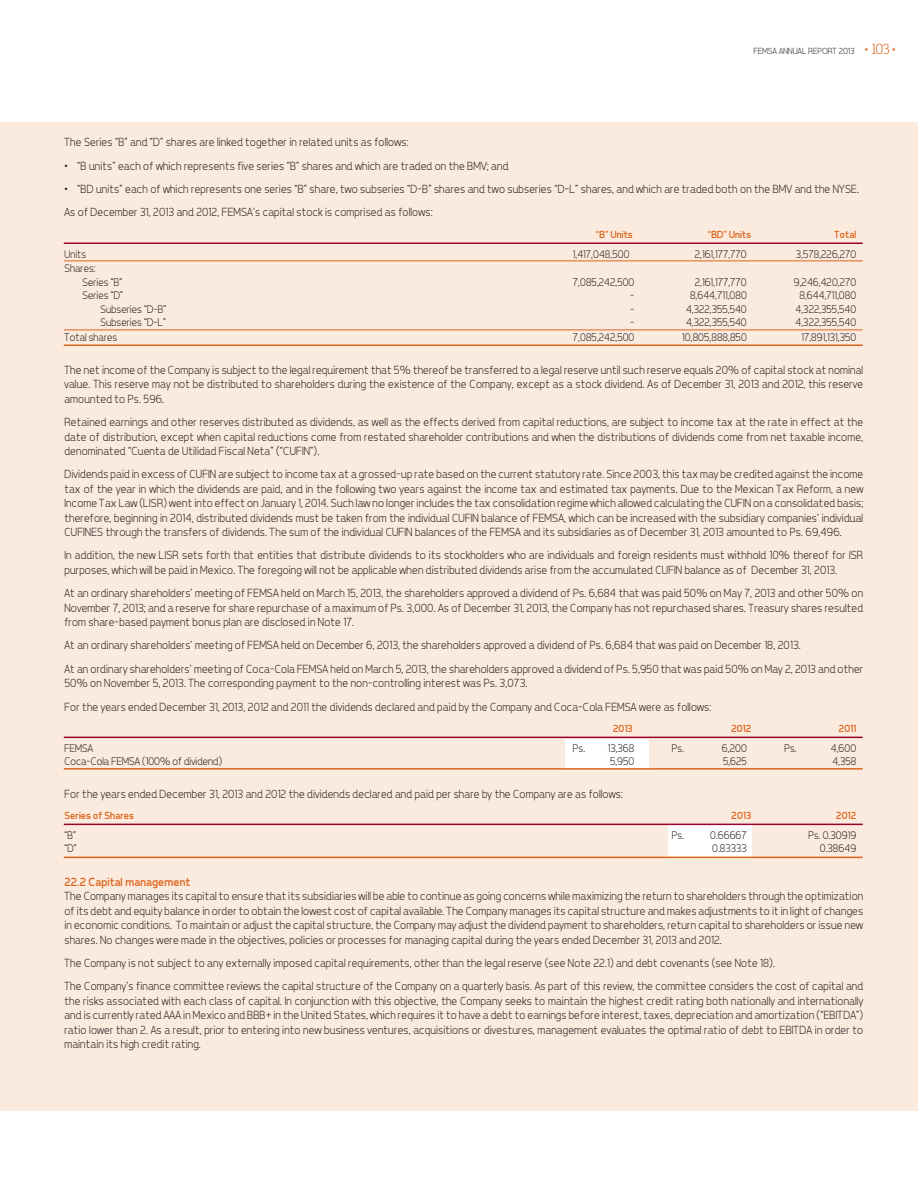
<style>
.page{position:relative;width:918px;height:1188px;background:#fff}
.page>*{position:absolute;margin:0;border:0;box-sizing:border-box;transform-origin:0 0}
.t1{font:300 12px/14.4px "Tepeno Sans";color:#231f20;text-align:justify}
.t2{font:12px "Tepeno Sans";color:#dc641c}
.t3{font:300 11.25px/13.5px "Tepeno Sans";letter-spacing:-.01em;color:#231f20}
.t4{font:10.5px "Tepeno Sans";letter-spacing:-.01em;color:#dc641c}
.t5{font:300 9px "Tepeno Sans";color:#231f20}
.s1{font-family:"Nilland";font-weight:400;font-size:15px;color:#dc641c}
</style>
<div class="page">
<div style="left:0;top:122px;width:918px;height:989px;background:#fbebde"></div>
<div style="left:668px;top:824px;width:83px;height:33px;background:#fff"></div>
<div style="left:566px;top:739px;width:83px;height:30px;background:#fff"></div>
<hr style="left:64px;top:243px;width:799px;height:1px;background:#98012d">
<hr style="left:64px;top:261px;width:799px;height:1px;background:#dc641c">
<hr style="left:64px;top:330px;width:799px;height:1px;background:#dc641c">
<hr style="left:64px;top:345px;width:799px;height:1px;background:#dc641c">
<hr style="left:64px;top:737px;width:799px;height:1px;background:#98012d">
<hr style="left:64px;top:768px;width:799px;height:2px;background:#dc641c">
<hr style="left:64px;top:824px;width:799px;height:1px;background:#98012d">
<hr style="left:64px;top:857px;width:799px;height:1px;background:#dc641c">
<p class="t5" style="left:753px;top:46px;width:146px">FEMSA ANNUAL REPORT 2013 <span class="s1">•103•</span></p>
<p class="t1" style="left:64px;top:135px;width:346px">The Series “B” and “D” shares are linked together in related units as follows:</p>
<p class="t1" style="left:64px;top:158px;width:446px">• “B units” each of which represents five series “B” shares and which are traded on the BMV; and</p>
<p class="t1" style="left:64px;top:177px;width:796px;line-height:23.4px">• “BD units” each of which represents one series “B” share, two subseries “D-B” shares and two subseries “D-L” shares, and which are traded both on the BMV and the NYSE.<br>As of December 31, 2013 and 2012, FEMSA’s capital stock is comprised as follows:</p>
<p class="t4" style="left:595px;top:228px;width:39px">“B” Units</p>
<p class="t4" style="left:707px;top:228px;width:45px">“BD” Units</p>
<p class="t4" style="left:834px;top:228px;width:24px">Total</p>
<p class="t3" style="left:64px;top:247px;width:24px">Units</p>
<p class="t3" style="left:572px;top:247px;width:58px">1,417,048,500</p>
<p class="t3" style="left:694px;top:247px;width:54px">2,161,177,770</p>
<p class="t3" style="left:795px;top:247px;width:62px">3,578,226,270</p>
<p class="t3" style="left:82px;top:262px;width:42px;text-indent:-18px">Shares:<br>Series “B”</p>
<p class="t3" style="left:572px;top:275px;width:63px">7,085,242,500</p>
<p class="t3" style="left:694px;top:275px;width:54px">2,161,177,770</p>
<p class="t3" style="left:793px;top:275px;width:64px">9,246,420,270</p>
<p class="t3" style="left:82px;top:289px;width:42px">Series “D”</p>
<p class="t3" style="left:629px;top:289px;width:6px">-</p>
<p class="t3" style="left:689px;top:289px;width:59px">8,644,711,080</p>
<p class="t3" style="left:799px;top:289px;width:59px">8,644,711,080</p>
<p class="t3" style="left:100px;top:302px;width:68px">Subseries “D-B”</p>
<p class="t3" style="left:629px;top:302px;width:6px">-</p>
<p class="t3" style="left:685px;top:302px;width:62px">4,322,355,540</p>
<p class="t3" style="left:795px;top:302px;width:62px">4,322,355,540</p>
<p class="t3" style="left:100px;top:316px;width:67px">Subseries “D-L”</p>
<p class="t3" style="left:629px;top:316px;width:6px">-</p>
<p class="t3" style="left:685px;top:316px;width:62px">4,322,355,540</p>
<p class="t3" style="left:795px;top:316px;width:62px">4,322,355,540</p>
<p class="t3" style="left:64px;top:331px;width:55px">Total shares</p>
<p class="t3" style="left:572px;top:331px;width:63px">7,085,242,500</p>
<p class="t3" style="left:682px;top:331px;width:66px">10,805,888,850</p>
<p class="t3" style="left:801px;top:331px;width:57px">17,891,131,350</p>
<p class="t1" style="left:64px;top:362px;width:800px">The net income of the Company is subject to the legal requirement that 5% thereof be transferred to a legal reserve until such reserve equals 20% of capital stock at nominal value. This reserve may not be distributed to shareholders during the existence of the Company, except as a stock dividend. As of December 31, 2013 and 2012, this reserve amounted to Ps. 596.</p>
<p class="t1" style="left:64px;top:415px;width:800px">Retained earnings and other reserves distributed as dividends, as well as the effects derived from capital reductions, are subject to income tax at the rate in effect at the date of distribution, except when capital reductions come from restated shareholder contributions and when the distributions of dividends come from net taxable income, denominated “Cuenta de Utilidad Fiscal Neta” (“CUFIN”).</p>
<p class="t1" style="left:64px;top:467px;width:800px">Dividends paid in excess of CUFIN are subject to income tax at a grossed-up rate based on the current statutory rate. Since 2003, this tax may be credited against the income tax of the year in which the dividends are paid, and in the following two years against the income tax and estimated tax payments. Due to the Mexican Tax Reform, a new Income Tax Law (LISR) went into effect on January 1, 2014. Such law no longer includes the tax consolidation regime which allowed calculating the CUFIN on a consolidated basis; therefore, beginning in 2014, distributed dividends must be taken from the individual CUFIN balance of FEMSA, which can be increased with the subsidiary companies’ individual CUFINES through the transfers of dividends. The sum of the individual CUFIN balances of the FEMSA and its subsidiaries as of December 31, 2013 amounted to Ps. 69,496.</p>
<p class="t1" style="left:64px;top:548px;width:800px">In addition, the new LISR sets forth that entities that distribute dividends to its stockholders who are individuals and foreign residents must withhold 10% thereof for ISR purposes, which will be paid in Mexico. The foregoing will not be applicable when distributed dividends arise from the accumulated CUFIN balance as of December 31, 2013.</p>
<p class="t1" style="left:64px;top:586px;width:800px">At an ordinary shareholders’ meeting of FEMSA held on March 15, 2013, the shareholders approved a dividend of Ps. 6,684 that was paid 50% on May 7, 2013 and other 50% on November 7, 2013; and a reserve for share repurchase of a maximum of Ps. 3,000. As of December 31, 2013, the Company has not repurchased shares. Treasury shares resulted from share-based payment bonus plan are disclosed in Note 17.</p>
<p class="t1" style="left:64px;top:633px;width:800px;line-height:23.4px">At an ordinary shareholders’ meeting of FEMSA held on December 6, 2013, the shareholders approved a dividend of Ps. 6,684 that was paid on December 18, 2013.<br>At an ordinary shareholders’ meeting of Coca-Cola FEMSA held on March 5, 2013, the shareholders approved a dividend of Ps. 5,950 that was paid 50% on May 2, 2013 and other</p>
<p class="t1" style="left:64px;top:671px;width:649px;line-height:23.4px">50% on November 5, 2013. The corresponding payment to the non-controlling interest was Ps. 3,073.<br>For the years ended December 31, 2013, 2012 and 2011 the dividends declared and paid by the Company and Coca-Cola FEMSA were as follows:</p>
<p class="t4" style="left:612px;top:722px;width:21px">2013</p>
<p class="t4" style="left:731px;top:722px;width:22px">2012</p>
<p class="t4" style="left:838px;top:722px;width:19px">2011</p>
<p class="t3" style="left:64px;top:741px;width:30px">FEMSA</p>
<p class="t3" style="left:572px;top:741px;width:63px">Ps. 13,368</p>
<p class="t3" style="left:671px;top:741px;width:14px">Ps.</p>
<p class="t3" style="left:721px;top:741px;width:27px">6,200</p>
<p class="t3" style="left:784px;top:741px;width:14px">Ps.</p>
<p class="t3" style="left:830px;top:741px;width:27px">4,600</p>
<p class="t3" style="left:64px;top:754px;width:159px">Coca-Cola FEMSA (100% of dividend)</p>
<p class="t3" style="left:609px;top:754px;width:26px">5,950</p>
<p class="t3" style="left:722px;top:754px;width:25px">5,625</p>
<p class="t3" style="left:832px;top:754px;width:26px">4,358</p>
<p class="t1" style="left:64px;top:786px;width:560px">For the years ended December 31, 2013 and 2012 the dividends declared and paid per share by the Company are as follows:</p>
<p class="t4" style="left:64px;top:809px;width:71px">Series of Shares</p>
<p class="t4" style="left:731px;top:809px;width:21px">2013</p>
<p class="t4" style="left:836px;top:809px;width:22px">2012</p>
<p class="t3" style="left:64px;top:828px;width:13px">“B”</p>
<p class="t3" style="left:671px;top:828px;width:77px">Ps. 0.66667</p>
<p class="t3" style="left:808px;top:828px;width:50px">Ps. 0.30919</p>
<p class="t3" style="left:64px;top:841px;width:14px">“D”</p>
<p class="t3" style="left:711px;top:841px;width:36px">0.83333</p>
<p class="t3" style="left:819px;top:841px;width:38px">0.38649</p>
<p class="t2" style="left:64px;top:875px;width:128px">22.2 Capital management</p>
<p class="t1" style="left:64px;top:889px;width:800px">The Company manages its capital to ensure that its subsidiaries will be able to continue as going concerns while maximizing the return to shareholders through the optimization of its debt and equity balance in order to obtain the lowest cost of capital available. The Company manages its capital structure and makes adjustments to it in light of changes in economic conditions. To maintain or adjust the capital structure, the Company may adjust the dividend payment to shareholders, return capital to shareholders or issue new shares. No changes were made in the objectives, policies or processes for managing capital during the years ended December 31, 2013 and 2012.</p>
<p class="t1" style="left:64px;top:951px;width:800px;line-height:23.4px">The Company is not subject to any externally imposed capital requirements, other than the legal reserve (see Note 22.1) and debt covenants (see Note 18).<br>The Company’s finance committee reviews the capital structure of the Company on a quarterly basis. As part of this review, the committee considers the cost of capital and</p>
<p class="t1" style="left:64px;top:993px;width:800px">the risks associated with each class of capital. In conjunction with this objective, the Company seeks to maintain the highest credit rating both nationally and internationally and is currently rated AAA in Mexico and BBB+ in the United States, which requires it to have a debt to earnings before interest, taxes, depreciation and amortization (“EBITDA”) ratio lower than 2. As a result, prior to entering into new business ventures, acquisitions or divestures, management evaluates the optimal ratio of debt to EBITDA in order to maintain its high credit rating.</p>
</div>
